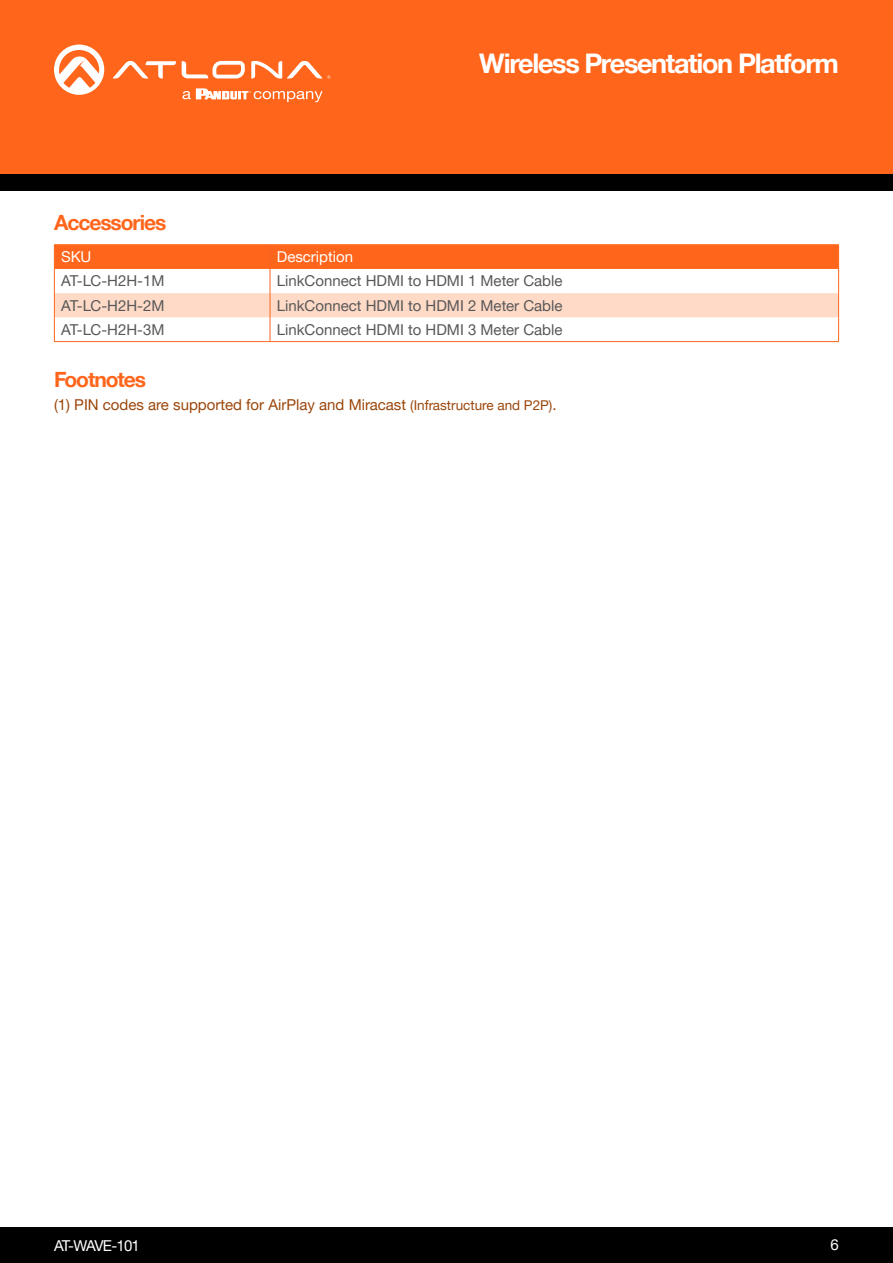
<style>
.page{position:relative;width:893px;height:1263px;background:#fff}
.page>*{position:absolute;margin:0;border:0;box-sizing:border-box;transform-origin:0 0}
.t1{font:700 27px "Helvetica Neue LTW1 G";letter-spacing:-.05em;color:#fff}
.Product_Type_First_P{font:700 21px "Helvetica Neue LTW1 G";letter-spacing:-.05em;color:#ff661c}
.Index_Section_Head{font:15px "Helvetica Neue LTW1 G";color:#57585a}
.General_Text{font:15px "Helvetica Neue LTW1 G";color:#9b450a}
.Index_Section_Head-2{font:15px "Helvetica Neue LTW1 G";color:#fff}
.Index_Section_Head-3{font:15px "Helvetica Neue LTW1 G";letter-spacing:-.06em;color:#fff}
.s1{font-size:13.5px}
</style>
<div class="page">
<div style="left:0;top:1227px;width:893px;height:36px;background:#000"></div>
<div style="left:0;top:0;width:893px;height:174px;background:#ff661c"></div>
<div style="left:0;top:174px;width:893px;height:17px;background:#000"></div>
<svg style="left:182px;top:61px;width:63px;height:17px"></svg>
<svg style="left:113px;top:61px;width:63px;height:18px"></svg>
<svg style="left:251px;top:61px;width:79px;height:18px"></svg>
<svg style="left:54px;top:45px;width:50px;height:50px"></svg>
<svg style="left:183px;top:88px;width:140px;height:14px"></svg>
<hr style="left:54px;top:244px;width:216px;height:1px;background:#ff661c">
<hr style="left:270px;top:244px;width:569px;height:1px;background:#ff661c">
<hr style="left:54px;top:341px;width:216px;height:1px;background:#ff661c">
<hr style="left:270px;top:341px;width:569px;height:1px;background:#ff661c">
<svg style="left:54px;top:245px;width:785px;height:96px"></svg>
<p class="Product_Type_First_P" style="left:54px;top:209px;width:114px">Accessories</p>
<h1 class="t1" style="left:479px;top:47px;width:361px">Wireless Presentation Platform</h1>
<p class="Index_Section_Head-2" style="left:61px;top:248px;width:32px">SKU</p>
<p class="Index_Section_Head-2" style="left:277px;top:248px;width:78px">Description</p>
<p class="Index_Section_Head" style="left:61px;top:272px;width:105px">AT-LC-H2H-1M</p>
<p class="Index_Section_Head" style="left:277px;top:272px;width:287px">LinkConnect HDMI to HDMI 1 Meter Cable</p>
<p class="Index_Section_Head" style="left:61px;top:296px;width:105px">AT-LC-H2H-2M</p>
<p class="Index_Section_Head" style="left:277px;top:296px;width:287px">LinkConnect HDMI to HDMI 2 Meter Cable</p>
<p class="Index_Section_Head" style="left:61px;top:320px;width:105px">AT-LC-H2H-3M</p>
<p class="Index_Section_Head" style="left:277px;top:320px;width:287px">LinkConnect HDMI to HDMI 3 Meter Cable</p>
<p class="Product_Type_First_P" style="left:54px;top:367px;width:94px">Footnotes</p>
<p class="General_Text" style="left:54px;top:395px;width:504px">(1) PIN codes are supported for AirPlay and Miracast <span class="s1">(Infrastructure and P2P)</span>.</p>
<p class="Index_Section_Head-3" style="left:54px;top:1236px;width:87px">AT-WAVE-101</p>
<p class="Index_Section_Head-2" style="left:831px;top:1235px;width:10px">6</p>
</div>
